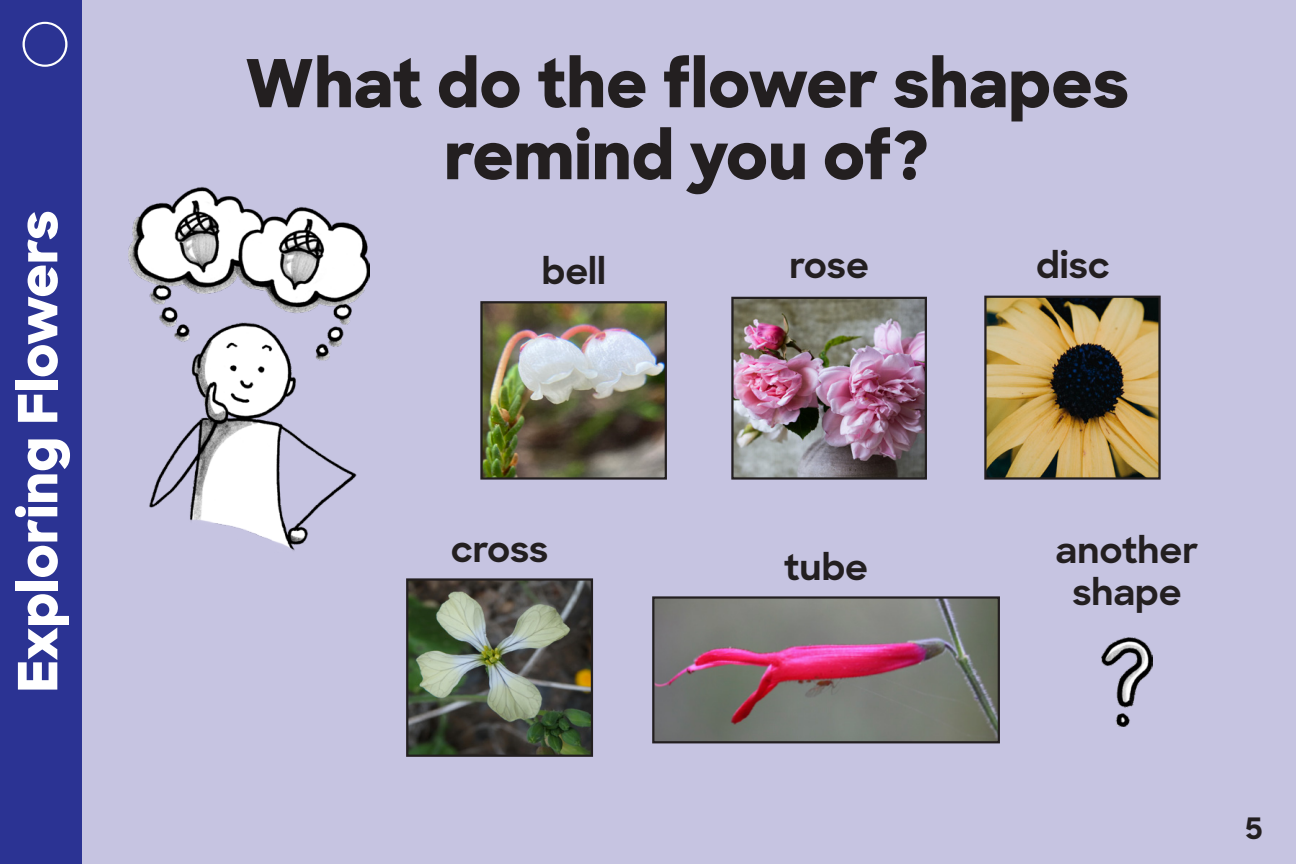
<style>
.page{position:relative;width:1296px;height:864px;background:#c6c4e1}
.page>*{position:absolute;margin:0;border:0;box-sizing:border-box;transform-origin:0 0}
.t1{font:800 66px/72px "Sharp Sans";color:#231f20;text-align:center}
.t2{font:300 60px "Sharp Sans";color:#fff}
.t3{font:800 54px "Sharp Sans";color:#fff}
.t4{font:700 36px/42px "Sharp Sans";color:#231f20;text-align:center}
.t5{font:700 30px "Sharp Sans";color:#231f20}
</style>
<div class="page">
<div style="left:0;top:0;width:82px;height:864px;background:#2b3393"></div>
<img style="left:655px;top:599px;width:342px;height:141px">
<div style="left:652px;top:596px;width:348px;height:147px;border:2px solid #231f20"></div>
<img style="left:483px;top:304px;width:181px;height:173px">
<div style="left:480px;top:301px;width:187px;height:179px;border:2px solid #231f20"></div>
<img style="left:129px;top:186px;width:241px;height:365px">
<img style="left:734px;top:300px;width:190px;height:177px">
<div style="left:731px;top:297px;width:196px;height:183px;border:2px solid #231f20"></div>
<img style="left:987px;top:299px;width:171px;height:178px">
<div style="left:984px;top:296px;width:177px;height:184px;border:2px solid #231f20"></div>
<img style="left:409px;top:581px;width:181px;height:173px">
<div style="left:406px;top:578px;width:187px;height:179px;border:2px solid #231f20"></div>
<img style="left:1102px;top:637px;width:50px;height:90px">
<p class="t2" style="left:17px;top:0;width:58px">○</p>
<p class="t3" style="left:-3px;top:692px;width:484px;rotate:-90deg">Exploring Flowers</p>
<p class="t1" style="left:245px;top:45px;width:886px">What do the flower shapes remind you of?</p>
<p class="t4" style="left:542px;top:249px;width:66px">bell</p>
<p class="t4" style="left:789px;top:243px;width:81px">rose</p>
<p class="t4" style="left:1036px;top:243px;width:75px">disc</p>
<p class="t4" style="left:451px;top:527px;width:99px">cross</p>
<p class="t4" style="left:784px;top:545px;width:86px">tube</p>
<p class="t4" style="left:1056px;top:528px;width:144px">another shape</p>
<p class="t5" style="left:1245px;top:806px;width:19px">5</p>
</div>
